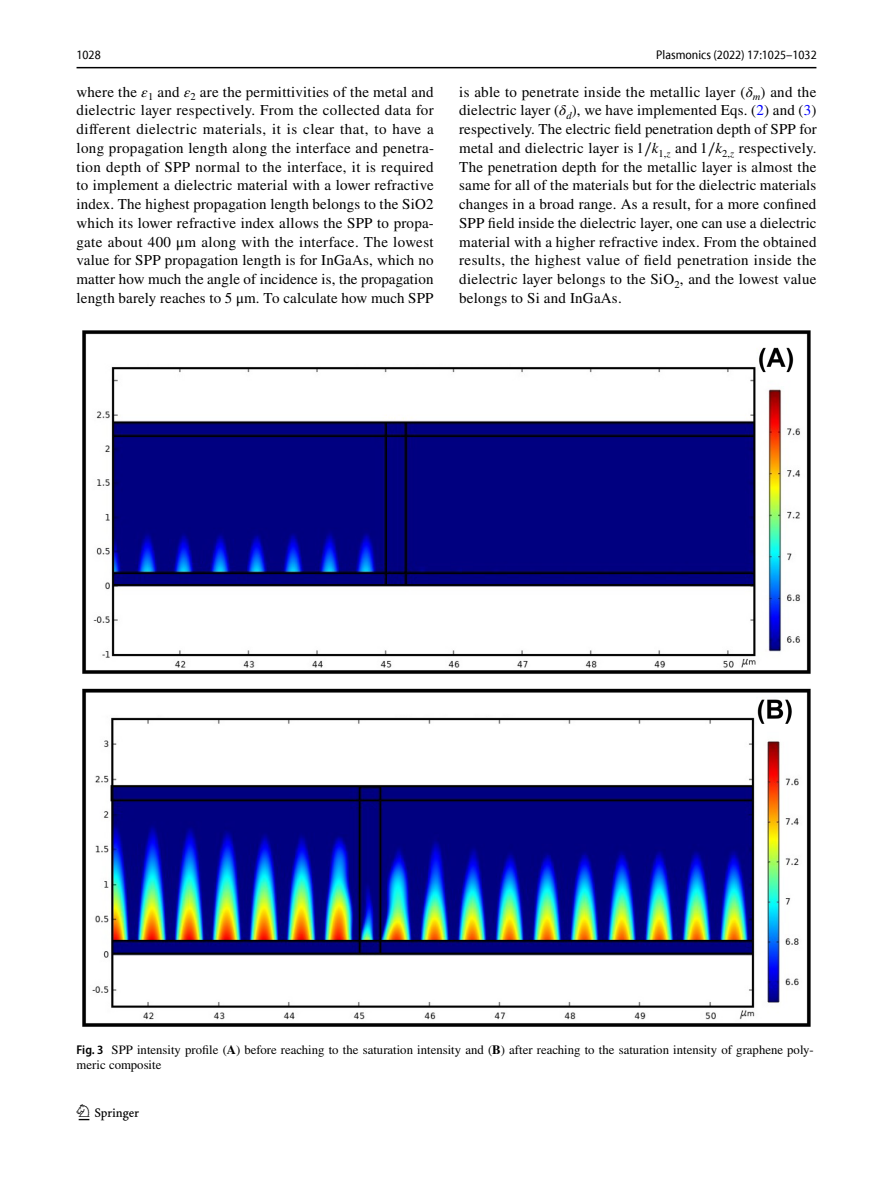
<style>
.page{position:relative;width:893px;height:1187px;background:#fff}
.page>*{position:absolute;margin:0;border:0;box-sizing:border-box;transform-origin:0 0}
.t1{font:22.5px "Springnew Regular 2";color:#000}
.t2{font:15px/18.8px "STIX";letter-spacing:.01em;color:#000;text-align:justify}
.t3{font:12.75px/15px "STIX";color:#000}
.t4{font:semi-condensed 12.75px "Myriad Pro Unic";color:#000}
.s1{font-style:italic}
.s2{color:#00f}
.s3{font-family:"STIX General Regular 5"}
.s4{font-family:"STIX Math Regular 6"}
.s5{font-family:"STIX General Italic 6"}
.s6{font-family:"STIX General Regular 6"}
.s7{font-family:"STIX Math Regular 7"}
.s8{font-family:"STIX General Italic 7"}
.s9{font-family:"Myriad Pro";font-weight:600;font-stretch:semi-condensed}
.s10{font-weight:700}
</style>
<div class="page">
<hr style="left:77px;top:67px;width:739px;height:1px;background:#000">
<img style="left:82px;top:330px;width:729px;height:697px">
<p class="t4" style="left:77px;top:50px;width:26px">1028</p>
<p class="t4" style="left:656px;top:50px;width:162px">Plasmonics (2022) 17:1025–1032</p>
<p class="t2" style="left:77px;top:83px;width:359px">where the <span class="s1">ε</span><sub>1</sub> and <span class="s1">ε</span><sub>2</sub> are the permittivities of the metal and dielectric layer respectively. From the collected data for different dielectric materials, it is clear that, to have a long propagation length along the interface and penetra&shy;tion depth of SPP normal to the interface, it is required to implement a dielectric material with a lower refractive index. The highest propagation length belongs to the SiO2 which its lower refractive index allows the SPP to propa&shy;gate about 400 μm along with the interface. The lowest value for SPP propagation length is for InGaAs, which no matter how much the angle of incidence is, the propagation length barely reaches to 5 μm. To calculate how much SPP</p>
<p class="t2" style="left:459px;top:83px;width:359px">is able to penetrate inside the metallic layer (<span class="s1">δ</span><sub>m</sub>) and the dielectric layer (<span class="s1">δ</span><sub>d</sub>), we have implemented Eqs. (<span class="s2">2</span>) and (<span class="s2">3</span>) respectively. The electric field penetration depth of SPP for metal and dielectric layer is <span class="s3">1</span><span class="s4">∕</span><span class="s5">k</span><sub>1,</sub><sub>z</sub> and <span class="s6">1</span><span class="s7">∕</span><span class="s8">k</span><sub>2,</sub><sub>z</sub> respectively.<br>The penetration depth for the metallic layer is almost the same for all of the materials but for the dielectric materials changes in a broad range. As a result, for a more confined SPP field inside the dielectric layer, one can use a dielectric material with a higher refractive index. From the obtained results, the highest value of field penetration inside the dielectric layer belongs to the SiO<sub>2</sub>, and the lowest value belongs to Si and InGaAs.</p>
<p class="t3" style="left:77px;top:1042px;width:739px"><span class="s9">Fig. 3</span> SPP intensity profile (<span class="s10">A</span>) before reaching to the saturation intensity and (<span class="s10">B</span>) after reaching to the saturation intensity of graphene poly&shy;meric composite</p>
<h1 class="t1" style="left:79px;top:1104px;width:62px">1 3</h1>
</div>
